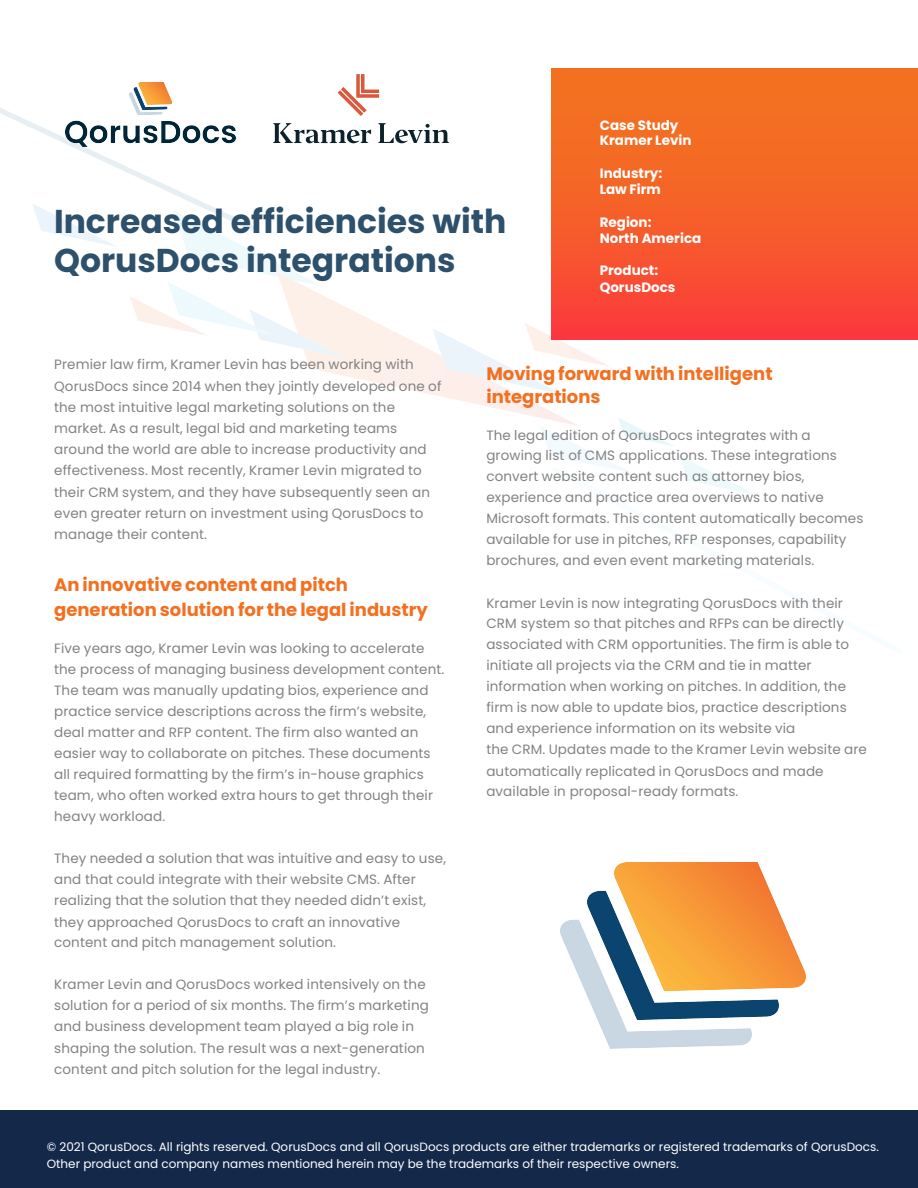
<style>
.page{position:relative;width:918px;height:1188px;background:#fff}
.page>*{position:absolute;margin:0;border:0;box-sizing:border-box;transform-origin:0 0}
.t1{font:700 33px/39px "Poppins";color:#2d506c}
.t2{font:700 18px/24.8px "Poppins";color:#f37021}
.t3{font:13.5px/21px "Poppins";letter-spacing:.01em;color:#828282}
.t4{font:700 13.5px/16.2px "Poppins";color:#fff}
.t5{font:12px/16.8px "Poppins";color:#fff}
.s1{font-style:inherit}
</style>
<div class="page">
<div style="left:0;top:1110px;width:918px;height:78px;background:#14284a"></div>
<svg style="left:431px;top:394px;width:130px;height:24px"></svg>
<svg style="left:540px;top:417px;width:161px;height:50px"></svg>
<svg style="left:607px;top:467px;width:149px;height:28px"></svg>
<div style="left:551px;top:68px;width:367px;height:271px;background:linear-gradient(to bottom,#f17a1c,#fa403a)"></div>
<svg style="left:0;top:68px;width:612px;height:326px"></svg>
<img style="left:65px;top:83px;width:171px;height:64px">
<img style="left:560px;top:862px;width:246px;height:187px">
<p class="t1" style="left:54px;top:202px;width:454px">Increased efficiencies with<br>QorusDocs integrations</p>
<p class="t4" style="left:600px;top:117px;width:93px;line-height:15.5px">Case Study<br>Kramer Levin</p>
<p class="t4" style="left:600px;top:165px;width:64px">Industry:</p>
<p class="t4" style="left:600px;top:182px;width:62px">Law Firm</p>
<p class="t4" style="left:600px;top:214px;width:103px">Region:<br>North America</p>
<p class="t4" style="left:600px;top:263px;width:77px">Product:<br>QorusDocs</p>
<p class="t3" style="left:54px;top:354px;width:389px">Premier law firm, Kramer Levin has been working with <span class="s1">QorusDocs</span> since 2014 when they jointly developed one of the most intuitive legal marketing solutions on the market. As a result, legal bid and marketing teams around the world are able to increase productivity and effectiveness. Most recently, Kramer Levin migrated to their CRM system, and they have subsequently seen an even greater return on investment using <span class="s1">QorusDocs</span> to manage their content.</p>
<p class="t2" style="left:54px;top:573px;width:375px">An innovative content and pitch generation solution for the legal industry</p>
<p class="t3" style="left:54px;top:638px;width:392px">Five years ago, Kramer Levin was looking to accelerate the process of managing business development content.<br>The team was manually updating bios, experience and practice service descriptions across the firm’s website, deal matter and RFP content. The firm also wanted an easier way to collaborate on pitches. These documents all required formatting by the firm’s in-house graphics team, who often worked extra hours to get through their heavy workload.</p>
<p class="t3" style="left:54px;top:848px;width:393px">They needed a solution that was intuitive and easy to use, and that could integrate with their website CMS. After realizing that the solution that they needed didn’t exist, they approached <span class="s1">QorusDocs</span> to craft an innovative content and pitch management solution.</p>
<p class="t3" style="left:54px;top:974px;width:376px">Kramer Levin and <span class="s1">QorusDocs</span> worked intensively on the solution for a period of six months. The firm’s marketing and business development team played a big role in shaping the solution. The result was a next-generation content and pitch solution for the legal industry.</p>
<p class="t2" style="left:486px;top:363px;width:288px;line-height:22.5px">Moving forward with intelligent integrations</p>
<p class="t3" style="left:486px;top:425px;width:379px">The legal edition of <span class="s1">QorusDocs</span> integrates with a growing list of CMS applications. These integrations convert website content such as attorney bios, experience and practice area overviews to native Microsoft formats. This content automatically becomes available for use in pitches, RFP responses, capability brochures, and even event marketing materials.</p>
<p class="t3" style="left:486px;top:593px;width:382px">Kramer Levin is now integrating <span class="s1">QorusDocs</span> with their CRM system so that pitches and RFPs can be directly associated with CRM opportunities. The firm is able to initiate all projects via the CRM and tie in matter information when working on pitches. In addition, the firm is now able to update bios, practice descriptions and experience information on its website via<br>the CRM. Updates made to the Kramer Levin website are automatically replicated in <span class="s1">QorusDocs</span> and made available in proposal-ready formats.</p>
<p class="t5" style="left:47px;top:1139px;width:834px">© 2021 QorusDocs. All rights reserved. QorusDocs and all QorusDocs products are either trademarks or registered trademarks of QorusDocs.<br>Other product and company names mentioned herein may be the trademarks of their respective owners.</p>
</div>
